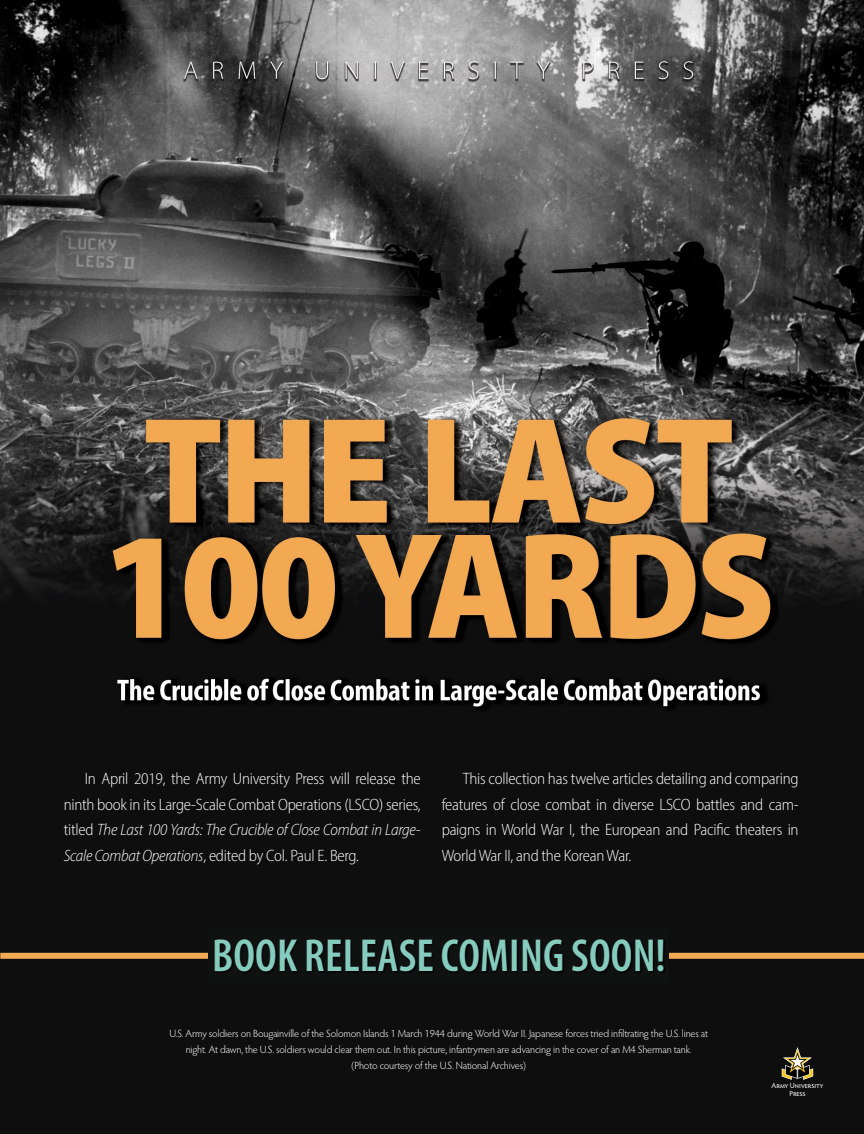
<style>
.page{position:relative;width:864px;height:1134px;background:#fff}
.page>*{position:absolute;margin:0;border:0;box-sizing:border-box;transform-origin:0 0}
.t1{font:600 condensed 46.5px "Myriad Pro";letter-spacing:.005em;color:#86ccbe}
.t2{font:300 semi-condensed 16.5px/25.5px "Myriad Pro";letter-spacing:-.015em;color:#fff;text-align:justify}
.t3{font:300 10.5px/16.5px "Hypatia Sans Pro";letter-spacing:-.015em;color:#fff;text-align:center}
.t4{font:7.5px/7.9px "Hypatia Sans Pro";color:#fff;text-align:center}
.s1{font-style:italic}
</style>
<div class="page">
<img style="left:0;top:0;width:864px;height:1134px">
<div style="left:0;top:953px;width:864px;height:6px;background:#f2a953"></div>
<div style="left:208px;top:927px;width:461px;height:55px;background:#101111"></div>
<div style="left:215px;top:939px;width:451px;height:36px;background:#0c0c0c"></div>
<svg style="left:782px;top:1047px;width:31px;height:33px"></svg>
<p class="t2" style="left:64px;top:766px;width:359px;text-indent:21px">In April 2019, the Army University Press will release the ninth book in its Large-Scale Combat Operations (LSCO) series, titled <span class="s1">The Last 100 Yards: The Crucible of Close Combat in Large-Scale Combat Operations</span>, edited by Col. Paul E. Berg.</p>
<p class="t2" style="left:442px;top:766px;width:358px;text-indent:21px">This collection has twelve articles detailing and comparing features of close combat in diverse LSCO battles and cam&shy;paigns in World War I, the European and Pacific theaters in World War II, and the Korean War.</p>
<h1 class="t1" style="left:212px;top:927px;width:455px">BOOK RELEASE COMING SOON!</h1>
<p class="t3" style="left:169px;top:1024px;width:540px">U.S. Army soldiers on Bougainville of the Solomon Islands 1 March 1944 during World War II. Japanese forces tried infiltrating the U.S. lines at night. At dawn, the U.S. soldiers would clear them out. In this picture, infantrymen are advancing in the cover of an M4 Sherman tank.<br>(Photo courtesy of the U.S. National Archives)</p>
<p class="t4" style="left:771px;top:1081px;width:53px">Army University<br>Press</p>
</div>
